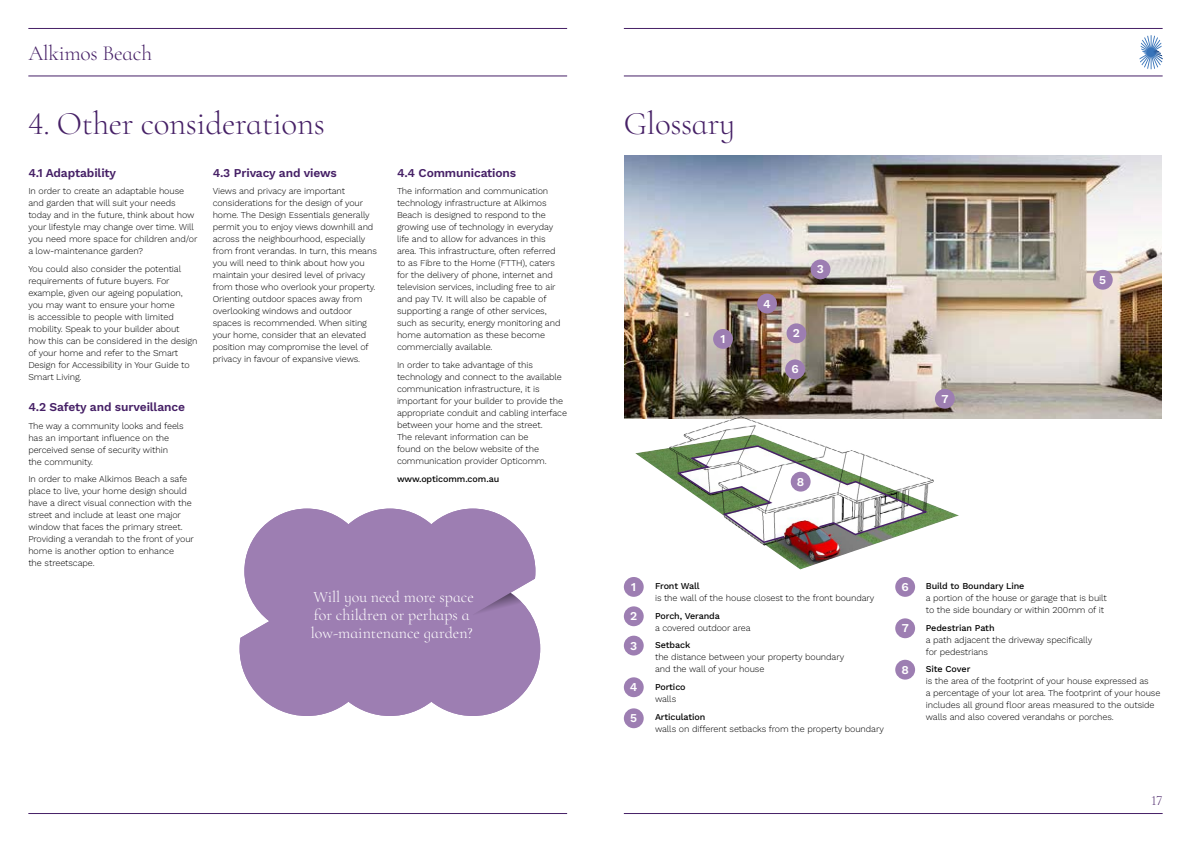
<style>
.page{position:relative;width:1191px;height:842px;background:#fff}
.page>*{position:absolute;margin:0;border:0;box-sizing:border-box;transform-origin:0 0}
.t1{font:300 33px "Cormorant Infant";letter-spacing:-.01em;color:#462066}
.t2{font:300 21.5px "Cormorant Infant";letter-spacing:-.01em;color:#462066}
.t3{font:300 16px/18px "Cormorant Infant";color:#fff}
.t4{font:300 14px "Cormorant Infant";color:#462066}
.t5{font:600 12px "Work Sans";letter-spacing:-.01em;color:#462066}
.t6{font:600 12px "Work Sans";color:#fff}
.t7{font:300 9px/12px "Work Sans";letter-spacing:-.01em;color:#000}
.t8{font:500 9px "Work Sans";letter-spacing:-.01em;color:#000}
</style>
<div class="page">
<hr style="left:28px;top:28px;width:539px;height:1px;background:#462066">
<hr style="left:624px;top:28px;width:538px;height:1px;background:#462066">
<hr style="left:28px;top:76px;width:539px;height:1px;background:#462066">
<hr style="left:624px;top:76px;width:538px;height:1px;background:#462066">
<hr style="left:28px;top:813px;width:539px;height:1px;background:#462066">
<hr style="left:624px;top:813px;width:538px;height:1px;background:#462066">
<svg style="left:1139px;top:35px;width:23px;height:34px"></svg>
<svg style="left:240px;top:509px;width:300px;height:207px;background:#a78cba"></svg>
<svg style="left:473px;top:593px;width:66px;height:40px"></svg>
<img style="left:625px;top:156px;width:536px;height:263px">
<img style="left:635px;top:449px;width:324px;height:120px">
<img style="left:661px;top:406px;width:281px;height:151px">
<div style="left:624px;top:577px;width:19px;height:20px;background:#9d7eb2;border-radius:50%"></div>
<svg style="left:675px;top:444px;width:255px;height:101px"></svg>
<div style="left:624px;top:606px;width:19px;height:20px;background:#9d7eb2;border-radius:50%"></div>
<div style="left:624px;top:636px;width:19px;height:19px;background:#9d7eb2;border-radius:50%"></div>
<div style="left:624px;top:677px;width:19px;height:20px;background:#9d7eb2;border-radius:50%"></div>
<div style="left:624px;top:708px;width:19px;height:20px;background:#9d7eb2;border-radius:50%"></div>
<div style="left:895px;top:577px;width:20px;height:20px;background:#9d7eb2;border-radius:50%"></div>
<div style="left:895px;top:618px;width:20px;height:20px;background:#9d7eb2;border-radius:50%"></div>
<div style="left:895px;top:660px;width:20px;height:20px;background:#9d7eb2;border-radius:50%"></div>
<div style="left:790px;top:472px;width:20px;height:20px;background:#9d7eb2;border-radius:50%"></div>
<div style="left:935px;top:389px;width:19px;height:20px;background:#9d7eb2;border-radius:50%"></div>
<div style="left:785px;top:359px;width:20px;height:20px;background:#9d7eb2;border-radius:50%"></div>
<div style="left:786px;top:323px;width:20px;height:20px;background:#9d7eb2;border-radius:50%"></div>
<div style="left:713px;top:329px;width:20px;height:20px;background:#9d7eb2;border-radius:50%"></div>
<div style="left:810px;top:259px;width:20px;height:20px;background:#9d7eb2;border-radius:50%"></div>
<div style="left:757px;top:294px;width:20px;height:19px;background:#9d7eb2;border-radius:50%"></div>
<div style="left:1092px;top:270px;width:20px;height:20px;background:#9d7eb2;border-radius:50%"></div>
<h2 class="t2" style="left:28px;top:40px;width:125px">Alkimos Beach</h2>
<h1 class="t1" style="left:28px;top:104px;width:298px">4. Other considerations</h1>
<h3 class="t5" style="left:28px;top:164px;width:89px">4.1 Adaptability</h3>
<p class="t7" style="left:28px;top:185px;width:171px">In order to create an adaptable house and garden that will suit your needs today and in the future, think about how your lifestyle may change over time. Will you need more space for children and/or a low-maintenance garden?</p>
<p class="t7" style="left:28px;top:263px;width:171px">You could also consider the potential requirements of future buyers. For example, given our ageing population, you may want to ensure your home<br>is accessible to people with limited mobility. Speak to your builder about how this can be considered in the design of your home and refer to the Smart Design for Accessibility in Your Guide to Smart Living.</p>
<h3 class="t5" style="left:28px;top:398px;width:158px">4.2 Safety and surveillance</h3>
<p class="t7" style="left:28px;top:419px;width:157px">The way a community looks and feels has an important influence on the perceived sense of security within the community.</p>
<p class="t7" style="left:28px;top:473px;width:167px">In order to make Alkimos Beach a safe place to live, your home design should have a direct visual connection with the street and include at least one major window that faces the primary street.<br>Providing a verandah to the front of your home is another option to enhance<br>the streetscape.</p>
<h3 class="t5" style="left:213px;top:164px;width:126px">4.3 Privacy and views</h3>
<p class="t7" style="left:213px;top:185px;width:166px">Views and privacy are important considerations for the design of your home. The Design Essentials generally permit you to enjoy views downhill and across the neighbourhood, especially from front verandas. In turn, this means you will need to think about how you maintain your desired level of privacy from those who overlook your property.<br>Orienting outdoor spaces away from overlooking windows and outdoor spaces is recommended. When siting your home, consider that an elevated position may compromise the level of privacy in favour of expansive views.</p>
<h3 class="t5" style="left:397px;top:164px;width:121px">4.4 Communications</h3>
<p class="t7" style="left:397px;top:185px;width:165px">The information and communication technology infrastructure at Alkimos Beach is designed to respond to the growing use of technology in everyday life and to allow for advances in this area. This infrastructure, often referred to as Fibre to the Home (FTTH), caters for the delivery of phone, internet and television services, including free to air and pay TV. It will also be capable of supporting a range of other services, such as security, energy monitoring and home automation as these become commercially available.</p>
<p class="t7" style="left:397px;top:359px;width:172px">In order to take advantage of this technology and connect to the available communication infrastructure, it is important for your builder to provide the appropriate conduit and cabling interface between your home and the street.<br>The relevant information can be<br>found on the below website of the communication provider Opticomm.</p>
<p class="t8" style="left:397px;top:472px;width:104px">www.opticomm.com.au</p>
<h3 class="t3" style="left:311px;top:587px;width:165px">Will you need more space for children or perhaps a low-maintenance garden?</h3>
<h1 class="t1" style="left:624px;top:104px;width:113px">Glossary</h1>
<h3 class="t6" style="left:720px;top:330px;width:6px">1</h3>
<h3 class="t6" style="left:763px;top:294px;width:9px">4</h3>
<h3 class="t6" style="left:817px;top:260px;width:9px">3</h3>
<h3 class="t6" style="left:793px;top:324px;width:9px">2</h3>
<h3 class="t6" style="left:791px;top:360px;width:9px">6</h3>
<h3 class="t6" style="left:797px;top:472px;width:9px">8</h3>
<h3 class="t6" style="left:941px;top:390px;width:9px">7</h3>
<h3 class="t6" style="left:1099px;top:271px;width:8px">5</h3>
<h3 class="t6" style="left:631px;top:578px;width:6px">1</h3>
<h3 class="t6" style="left:630px;top:607px;width:9px">2</h3>
<h3 class="t6" style="left:630px;top:636px;width:9px">3</h3>
<h3 class="t6" style="left:630px;top:678px;width:9px">4</h3>
<h3 class="t6" style="left:630px;top:709px;width:8px">5</h3>
<p class="t8" style="left:655px;top:579px;width:46px">Front Wall</p>
<p class="t7" style="left:655px;top:591px;width:221px">is the wall of the house closest to the front boundary</p>
<p class="t8" style="left:655px;top:609px;width:66px">Porch, Veranda</p>
<p class="t7" style="left:655px;top:621px;width:97px">a covered outdoor area</p>
<p class="t8" style="left:655px;top:638px;width:37px">Setback</p>
<p class="t7" style="left:655px;top:651px;width:191px">the distance between your property boundary and the wall of your house</p>
<p class="t8" style="left:655px;top:680px;width:32px">Portico</p>
<p class="t7" style="left:655px;top:692px;width:23px">walls</p>
<p class="t8" style="left:655px;top:710px;width:52px">Articulation</p>
<p class="t7" style="left:655px;top:722px;width:230px">walls on different setbacks from the property boundary</p>
<h3 class="t6" style="left:901px;top:578px;width:9px">6</h3>
<h3 class="t6" style="left:901px;top:619px;width:9px">7</h3>
<h3 class="t6" style="left:901px;top:660px;width:9px">8</h3>
<p class="t8" style="left:926px;top:579px;width:100px">Build to Boundary Line</p>
<p class="t7" style="left:926px;top:591px;width:182px">a portion of the house or garage that is built to the side boundary or within 200mm of it</p>
<p class="t8" style="left:926px;top:621px;width:70px">Pedestrian Path</p>
<p class="t7" style="left:926px;top:633px;width:168px">a path adjacent the driveway specifically for pedestrians</p>
<p class="t8" style="left:926px;top:662px;width:46px">Site Cover</p>
<p class="t7" style="left:926px;top:675px;width:236px">is the area of the footprint of your house expressed as<br>a percentage of your lot area. The footprint of your house includes all ground floor areas measured to the outside walls and also covered verandahs or porches.</p>
<h3 class="t4" style="left:1151px;top:792px;width:13px">17</h3>
</div>
